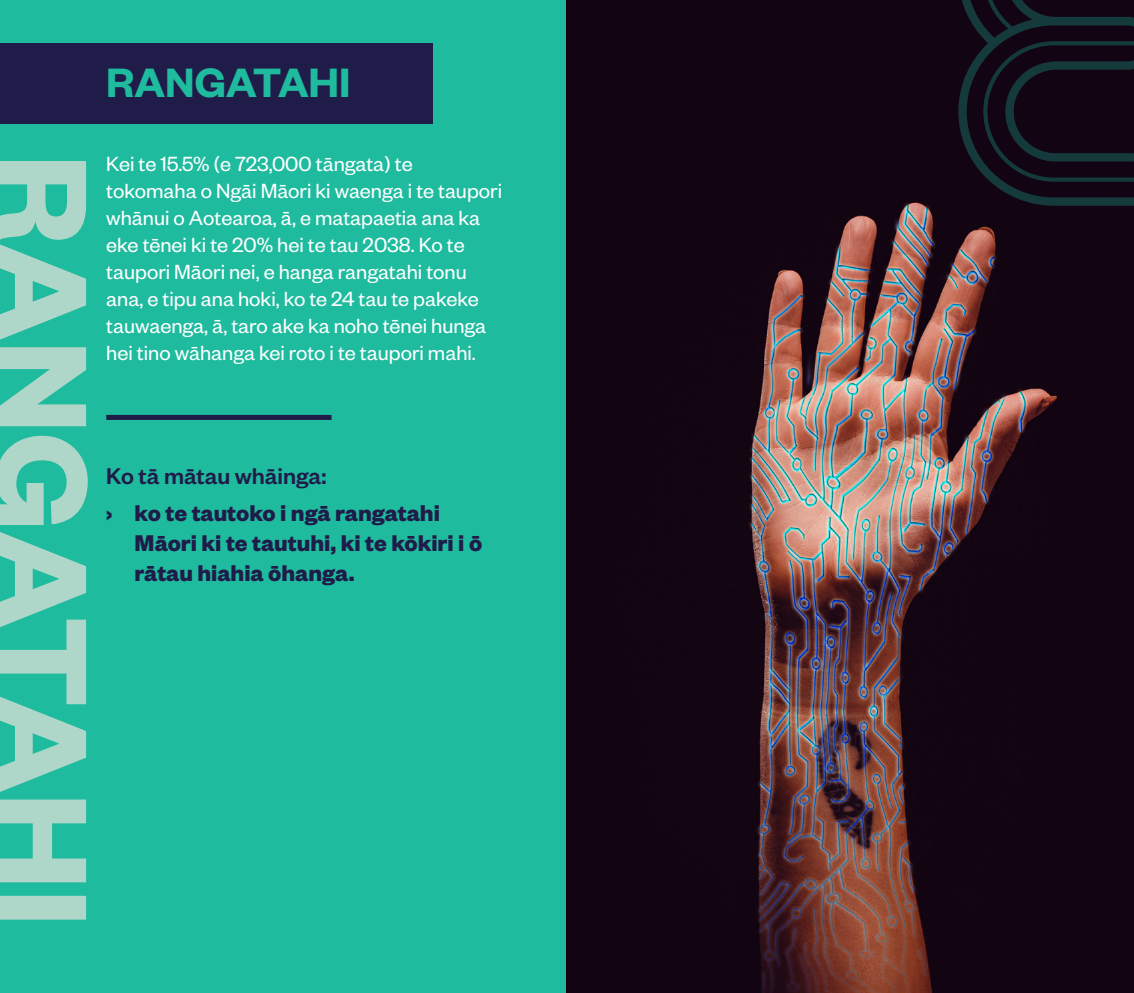
<style>
.page{position:relative;width:1134px;height:993px;background:#fff}
.page>*{position:absolute;margin:0;border:0;box-sizing:border-box;transform-origin:0 0}
.Goal_headings{font:600 45px "Founders Grotesk";color:#1fbb9e}
.t1{font:700 25px/30px "Founders Grotesk";color:#1f1c4a}
.Body_text_Midnight{font:500 25px "Founders Grotesk";color:#1f1c4a}
.Body_text_Midnight-2{font:22.5px/27px "Founders Grotesk";color:#fff}
</style>
<div class="page">
<div style="left:0;top:0;width:1134px;height:992px;background:#1fbb9e"></div>
<svg style="left:0;top:161px;width:88px;height:758px;fill:#aed7ca"></svg>
<div style="left:0;top:43px;width:432px;height:81px;background:#1f1c4a"></div>
<img style="left:567px;top:0;width:567px;height:992px">
<svg style="left:943px;top:0;width:191px;height:206px;background:#120f1b"></svg>
<div style="left:106px;top:415px;width:226px;height:5px;background:#1f1c4a"></div>
<p class="Goal_headings" style="left:106px;top:54px;width:246px">RANGATAHI</p>
<p class="Body_text_Midnight-2" style="left:106px;top:149px;width:397px">Kei te 15.5% (e 723,000 tāngata) te tokomaha o Ngāi Māori ki waenga i te taupori whānui o Aotearoa, ā, e matapaetia ana ka eke tēnei ki te 20% hei te tau 2038. Ko te taupori Māori nei, e hanga rangatahi tonu ana, e tipu ana hoki, ko te 24 tau te pakeke tauwaenga, ā, taro ake ka noho tēnei hunga hei tino wāhanga kei roto i te taupori mahi.</p>
<p class="Body_text_Midnight" style="left:106px;top:460px;width:222px">Ko tā mātau whāinga:</p>
<p class="t1" style="left:135px;top:496px;width:349px;text-indent:-28px">› ko te tautoko i ngā rangatahi<br>Māori ki te tautuhi, ki te kōkiri i ō rātau hiahia ōhanga.</p>
</div>
